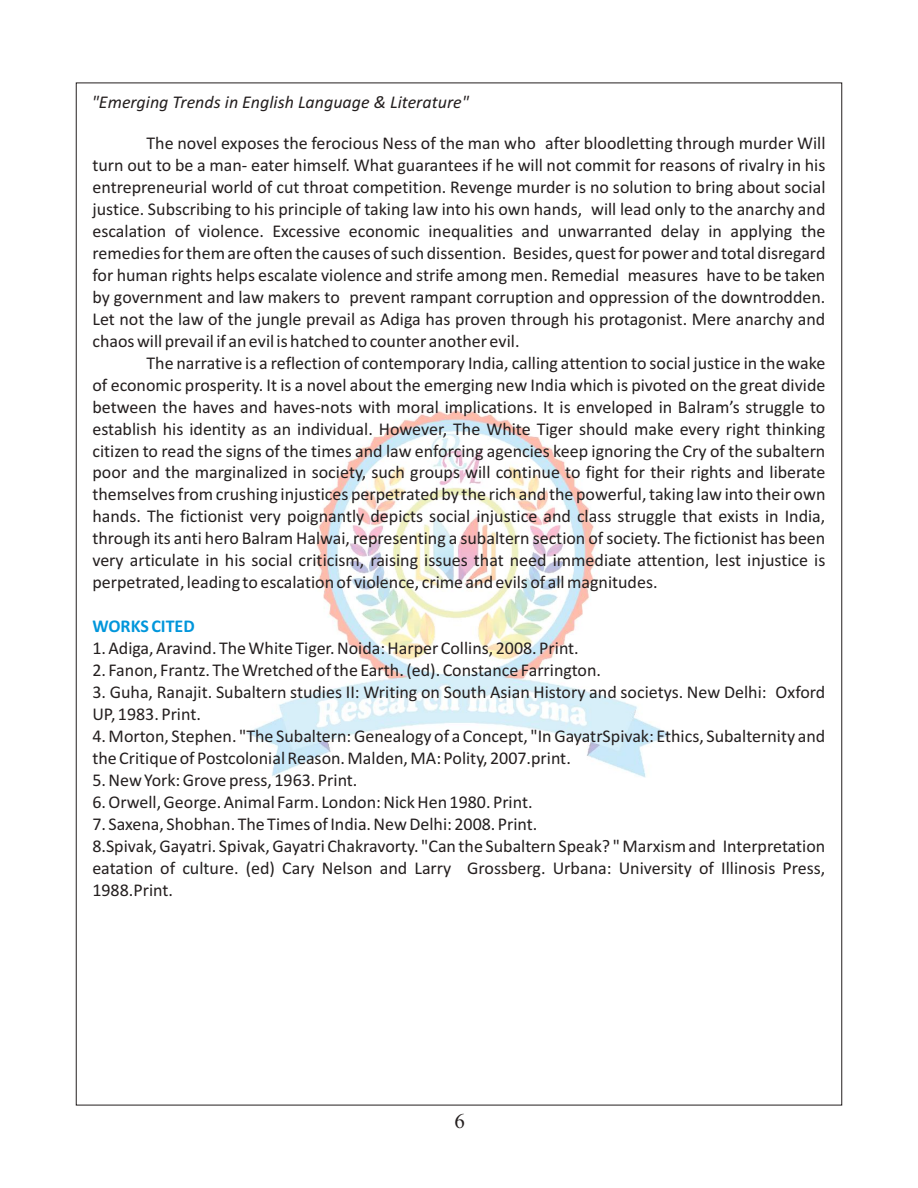
<style>
.page{position:relative;width:918px;height:1188px;background:#fff}
.page>*{position:absolute;margin:0;border:0;box-sizing:border-box;transform-origin:0 0}
.t1{font:21px "Times New Roman";color:#241f1f}
.t2{font:18px/21.9px "Calibri";color:#241f1f}
.t3{font:italic 18px "Calibri";color:#241f1f}
.t4{font:700 18px "Calibri";color:#0096db}
</style>
<div class="page">
<img style="left:246px;top:410px;width:426px;height:368px">
<p class="t3" style="left:92px;top:95px;width:379px">"Emerging Trends in English Language &amp; Literature"</p>
<p class="t2" style="left:92px;top:133px;width:735px;text-align:justify;text-indent:54px">The novel exposes the ferocious Ness of the man who after bloodletting through murder Will turn out to be a man- eater himself. What guarantees if he will not commit for reasons of rivalry in his entrepreneurial world of cut throat competition. Revenge murder is no solution to bring about social justice. Subscribing to his principle of taking law into his own hands, will lead only to the anarchy and escalation of violence. Excessive economic inequalities and unwarranted delay in applying the remedies for them are often the causes of such dissention. Besides, quest for power and total disregard for human rights helps escalate violence and strife among men. Remedial measures have to be taken by government and law makers to prevent rampant corruption and oppression of the downtrodden.<br>Let not the law of the jungle prevail as Adiga has proven through his protagonist. Mere anarchy and chaos will prevail if an evil is hatched to counter another evil.</p>
<p class="t2" style="left:92px;top:353px;width:735px;text-align:justify;text-indent:54px">The narrative is a reflection of contemporary India, calling attention to social justice in the wake of economic prosperity. It is a novel about the emerging new India which is pivoted on the great divide between the haves and haves-nots with moral implications. It is enveloped in Balram’s struggle to establish his identity as an individual. However, The White Tiger should make every right thinking citizen to read the signs of the times and law enforcing agencies keep ignoring the Cry of the subaltern poor and the marginalized in society, such groups will continue to fight for their rights and liberate themselves from crushing injustices perpetrated by the rich and the powerful, taking law into their own hands. The fictionist very poignantly depicts social injustice and class struggle that exists in India, through its anti hero Balram Halwai, representing a subaltern section of society. The fictionist has been very articulate in his social criticism, raising issues that need immediate attention, lest injustice is perpetrated, leading to escalation of violence, crime and evils of all magnitudes.</p>
<p class="t4" style="left:92px;top:619px;width:104px">WORKS CITED</p>
<p class="t2" style="left:92px;top:639px;width:488px">1. Adiga, Aravind. The White Tiger. Noida: Harper Collins, 2008. Print.</p>
<p class="t2" style="left:92px;top:661px;width:510px">2. Fanon, Frantz. The Wretched of the Earth. (ed). Constance Farrington.</p>
<p class="t2" style="left:92px;top:683px;width:734px">3. Guha, Ranajit. Subaltern studies II: Writing on South Asian History and societys. New Delhi: Oxford<br>UP, 1983. Print.</p>
<p class="t2" style="left:92px;top:727px;width:734px">4. Morton, Stephen. "The Subaltern: Genealogy of a Concept, "In GayatrSpivak: Ethics, Subalternity and the Critique of Postcolonial Reason. Malden, MA: Polity, 2007.print.</p>
<p class="t2" style="left:92px;top:771px;width:267px">5. New York: Grove press, 1963. Print.</p>
<p class="t2" style="left:92px;top:793px;width:442px">6. Orwell, George. Animal Farm. London: Nick Hen 1980. Print.</p>
<p class="t2" style="left:92px;top:815px;width:734px">7. Saxena, Shobhan. The Times of India. New Delhi: 2008. Print.<br>8.Spivak, Gayatri. Spivak, Gayatri Chakravorty. "Can the Subaltern Speak? " Marxism and Interpretation eatation of culture. (ed) Cary Nelson and Larry Grossberg. Urbana: University of Illinosis Press, 1988.Print.</p>
<p class="t1" style="left:454px;top:1114px;width:12px">6</p>
</div>
